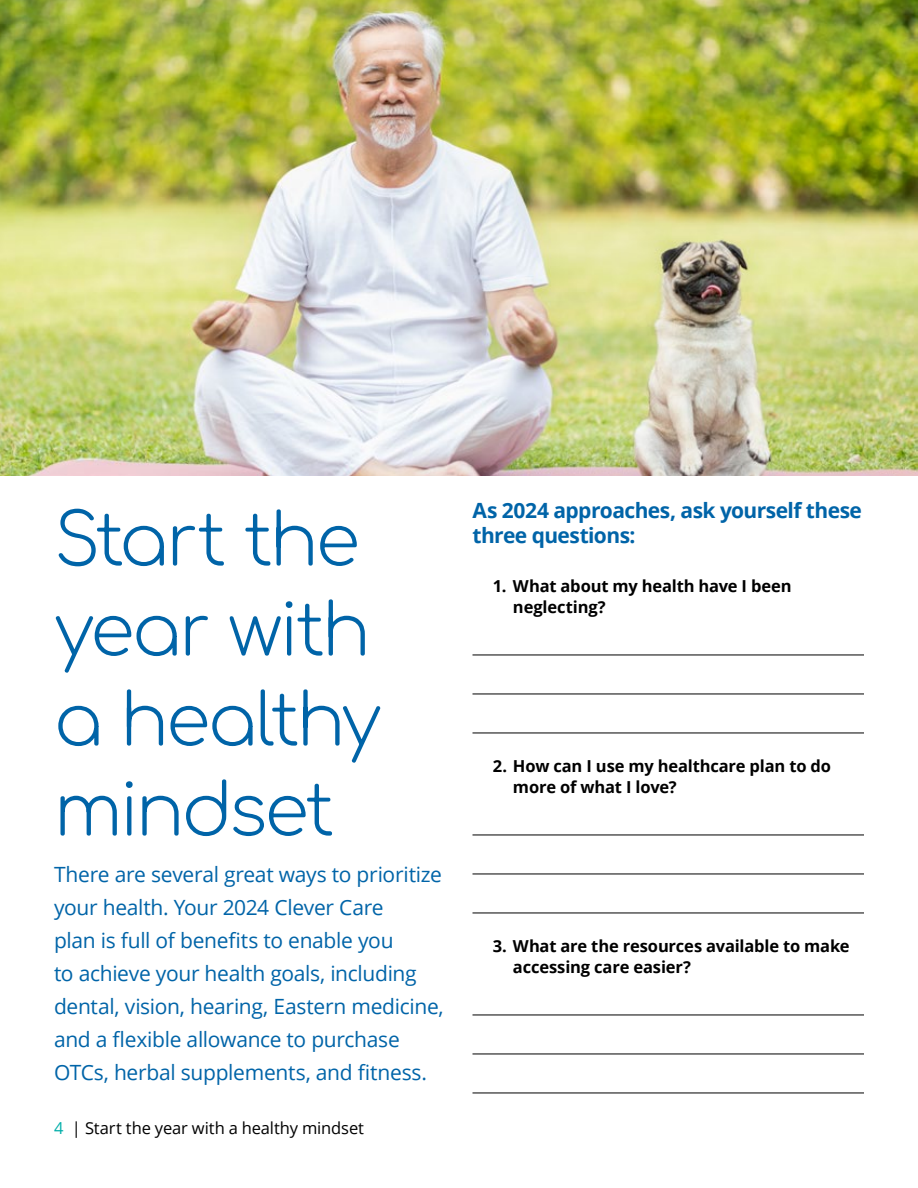
<style>
.page{position:relative;width:918px;height:1188px;background:#fff}
.page>*{position:absolute;margin:0;border:0;box-sizing:border-box;transform-origin:0 0}
.t1{font:300 72px/90px "Comfortaa";letter-spacing:-.04em;color:#0064a8}
.t2{font:21px/33px "Open Sans";letter-spacing:-.015em;color:#0064a8}
.t3{font:700 21px/25.2px "Open Sans";letter-spacing:-.03em;color:#0064a8}
.t4{font:700 16.5px/21px "Open Sans";letter-spacing:-.01em;color:#000}
.t5{font:16.5px "Open Sans";letter-spacing:-.01em;color:#000}
.t6{font:16.5px "Open Sans";color:#00aea9}
</style>
<div class="page">
<img style="left:0;top:0;width:918px;height:475px">
<hr style="left:472px;top:655px;width:392px;height:1px;background:#000">
<hr style="left:472px;top:694px;width:392px;height:1px;background:#000">
<hr style="left:472px;top:733px;width:392px;height:1px;background:#000">
<hr style="left:472px;top:835px;width:392px;height:1px;background:#000">
<hr style="left:472px;top:874px;width:392px;height:1px;background:#000">
<hr style="left:472px;top:913px;width:392px;height:1px;background:#000">
<hr style="left:472px;top:1015px;width:392px;height:1px;background:#000">
<hr style="left:472px;top:1054px;width:392px;height:1px;background:#000">
<hr style="left:472px;top:1093px;width:392px;height:1px;background:#000">
<h1 class="t1" style="left:54px;top:486px;width:329px">Start the year with a healthy mindset</h1>
<p class="t2" style="left:54px;top:857px;width:391px">There are several great ways to prioritize your health. Your 2024 Clever Care<br>plan is full of benefits to enable you<br>to achieve your health goals, including dental, vision, hearing, Eastern medicine, and a flexible allowance to purchase OTCs, herbal supplements, and fitness.</p>
<p class="t6" style="left:54px;top:1117px;width:11px">4</p>
<p class="t5" style="left:72px;top:1117px;width:294px">| Start the year with a healthy mindset</p>
<p class="t3" style="left:472px;top:498px;width:391px">As 2024 approaches, ask yourself these three questions:</p>
<p class="t4" style="left:513px;top:575px;width:280px;text-indent:-20px">1. What about my health have I been neglecting?</p>
<p class="t4" style="left:513px;top:755px;width:320px;text-indent:-20px">2. How can I use my healthcare plan to do more of what I love?</p>
<p class="t4" style="left:513px;top:935px;width:338px;text-indent:-20px">3. What are the resources available to make accessing care easier?</p>
</div>
